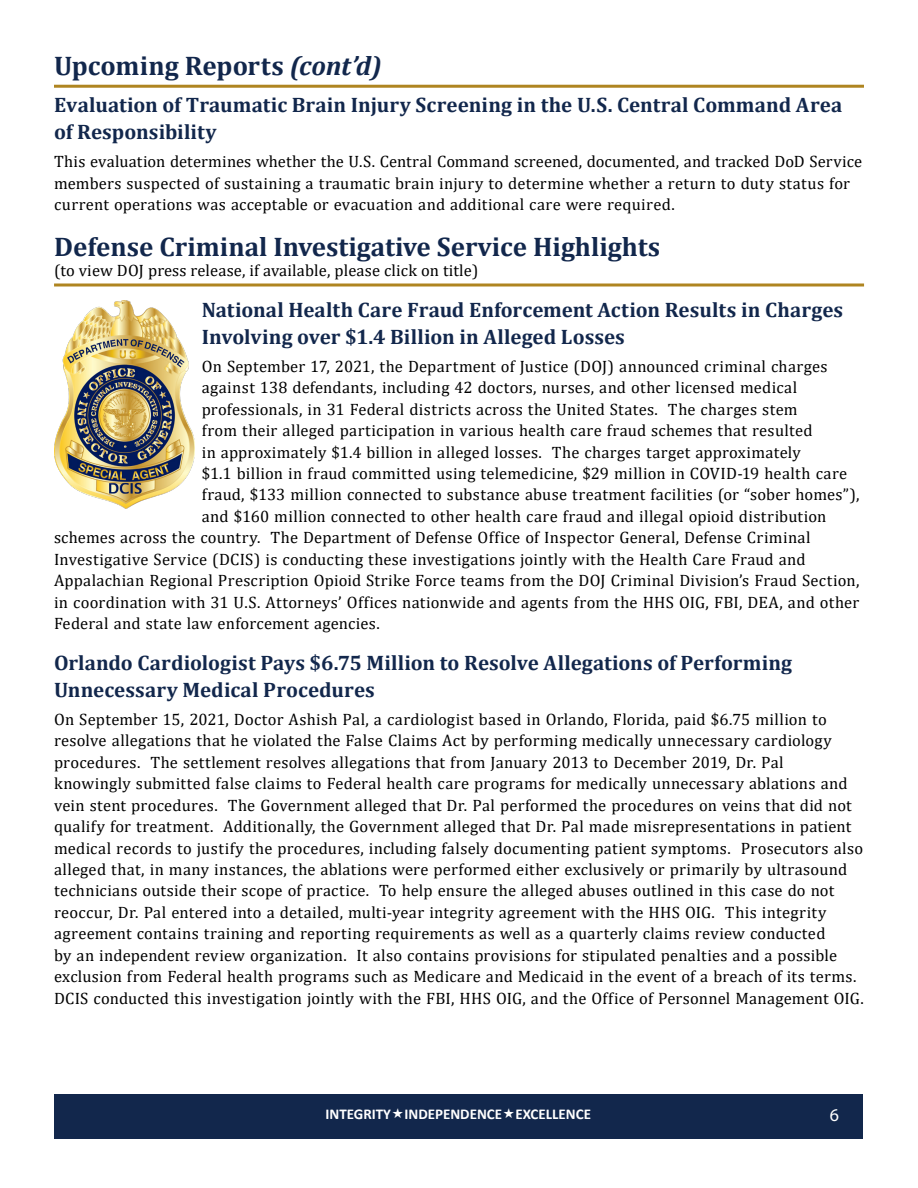
<style>
.page{position:relative;width:918px;height:1188px;background:#fff}
.page>*{position:absolute;margin:0;border:0;box-sizing:border-box;transform-origin:0 0}
.Heading_1{font:700 27px "Cambria";color:#12274c}
.Heading_2{font:700 21px/27px "Cambria";letter-spacing:.005em;color:#12274c}
.t1{font:18px "Myriad Pro";color:#fff}
.Body_Text{font:16.5px/21.5px "Cambria";letter-spacing:.015em;color:#000}
.Heading_1-2{font:16.5px "Cambria";letter-spacing:.01em;color:#000}
.t2{font:700 15px "Calibri";color:#fff}
.s1{font-style:italic}
</style>
<div class="page">
<div style="left:54px;top:1094px;width:808px;height:44px;background:#12274c"></div>
<hr style="left:54px;top:85px;width:810px;height:3px;background:#af8520">
<hr style="left:54px;top:284px;width:810px;height:2px;background:#af8520">
<img style="left:54px;top:301px;width:141px;height:208px">
<h1 class="Heading_1" style="left:54px;top:47px;width:329px">Upcoming Reports <span class="s1">(cont’d)</span></h1>
<p class="Heading_2" style="left:54px;top:91px;width:790px">Evaluation of Traumatic Brain Injury Screening in the U.S. Central Command Area of Responsibility</p>
<p class="Body_Text" style="left:54px;top:151px;width:810px">This evaluation determines whether the U.S. Central Command screened, documented, and tracked DoD Service members suspected of sustaining a traumatic brain injury to determine whether a return to duty status for current operations was acceptable or evacuation and additional care were required.</p>
<p class="Heading_1" style="left:54px;top:228px;width:608px">Defense Criminal Investigative Service Highlights</p>
<p class="Heading_1-2" style="left:54px;top:261px;width:426px">(to view DOJ press release, if available, please click on title)</p>
<p class="Heading_2" style="left:202px;top:295px;width:643px">National Health Care Fraud Enforcement Action Results in Charges<br>Involving over $1.4 Billion in Alleged Losses</p>
<p class="Body_Text" style="left:202px;top:355px;width:627px">On September 17, 2021, the Department of Justice (DOJ) announced criminal charges</p>
<p class="Body_Text" style="left:202px;top:377px;width:597px">against 138 defendants, including 42 doctors, nurses, and other licensed medical</p>
<p class="Body_Text" style="left:202px;top:398px;width:597px">professionals, in 31 Federal districts across the United States. The charges stem</p>
<p class="Body_Text" style="left:202px;top:420px;width:613px">from their alleged participation in various health care fraud schemes that resulted</p>
<p class="Body_Text" style="left:202px;top:441px;width:601px">in approximately $1.4 billion in alleged losses. The charges target approximately</p>
<p class="Body_Text" style="left:202px;top:463px;width:647px">$1.1 billion in fraud committed using telemedicine, $29 million in COVID-19 health care</p>
<p class="Body_Text" style="left:202px;top:484px;width:659px">fraud, $133 million connected to substance abuse treatment facilities (or “sober homes”),</p>
<p class="Body_Text" style="left:202px;top:505px;width:626px">and $160 million connected to other health care fraud and illegal opioid distribution</p>
<p class="Body_Text" style="left:54px;top:527px;width:758px">schemes across the country. The Department of Defense Office of Inspector General, Defense Criminal</p>
<p class="Body_Text" style="left:54px;top:548px;width:753px">Investigative Service (DCIS) is conducting these investigations jointly with the Health Care Fraud and</p>
<p class="Body_Text" style="left:54px;top:570px;width:807px">Appalachian Regional Prescription Opioid Strike Force teams from the DOJ Criminal Division’s Fraud Section,</p>
<p class="Body_Text" style="left:54px;top:591px;width:807px">in coordination with 31 U.S. Attorneys’ Offices nationwide and agents from the HHS OIG, FBI, DEA, and other</p>
<p class="Body_Text" style="left:54px;top:613px;width:327px">Federal and state law enforcement agencies.</p>
<p class="Heading_2" style="left:54px;top:648px;width:740px">Orlando Cardiologist Pays $6.75 Million to Resolve Allegations of Performing<br>Unnecessary Medical Procedures</p>
<p class="Body_Text" style="left:54px;top:708px;width:811px">On September 15, 2021, Doctor Ashish Pal, a cardiologist based in Orlando, Florida, paid $6.75 million to resolve allegations that he violated the False Claims Act by performing medically unnecessary cardiology procedures. The settlement resolves allegations that from January 2013 to December 2019, Dr. Pal knowingly submitted false claims to Federal health care programs for medically unnecessary ablations and vein stent procedures. The Government alleged that Dr. Pal performed the procedures on veins that did not qualify for treatment. Additionally, the Government alleged that Dr. Pal made misrepresentations in patient medical records to justify the procedures, including falsely documenting patient symptoms. Prosecutors also alleged that, in many instances, the ablations were performed either exclusively or primarily by ultrasound technicians outside their scope of practice. To help ensure the alleged abuses outlined in this case do not reoccur, Dr. Pal entered into a detailed, multi-year integrity agreement with the HHS OIG. This integrity agreement contains training and reporting requirements as well as a quarterly claims review conducted<br>by an independent review organization. It also contains provisions for stipulated penalties and a possible exclusion from Federal health programs such as Medicare and Medicaid in the event of a breach of its terms.<br>DCIS conducted this investigation jointly with the FBI, HHS OIG, and the Office of Personnel Management OIG.</p>
<p class="t2" style="left:325px;top:1104px;width:267px">INTEGRITY INDEPENDENCE EXCELLENCE</p>
<p class="t1" style="left:830px;top:1104px;width:11px">6</p>
</div>
